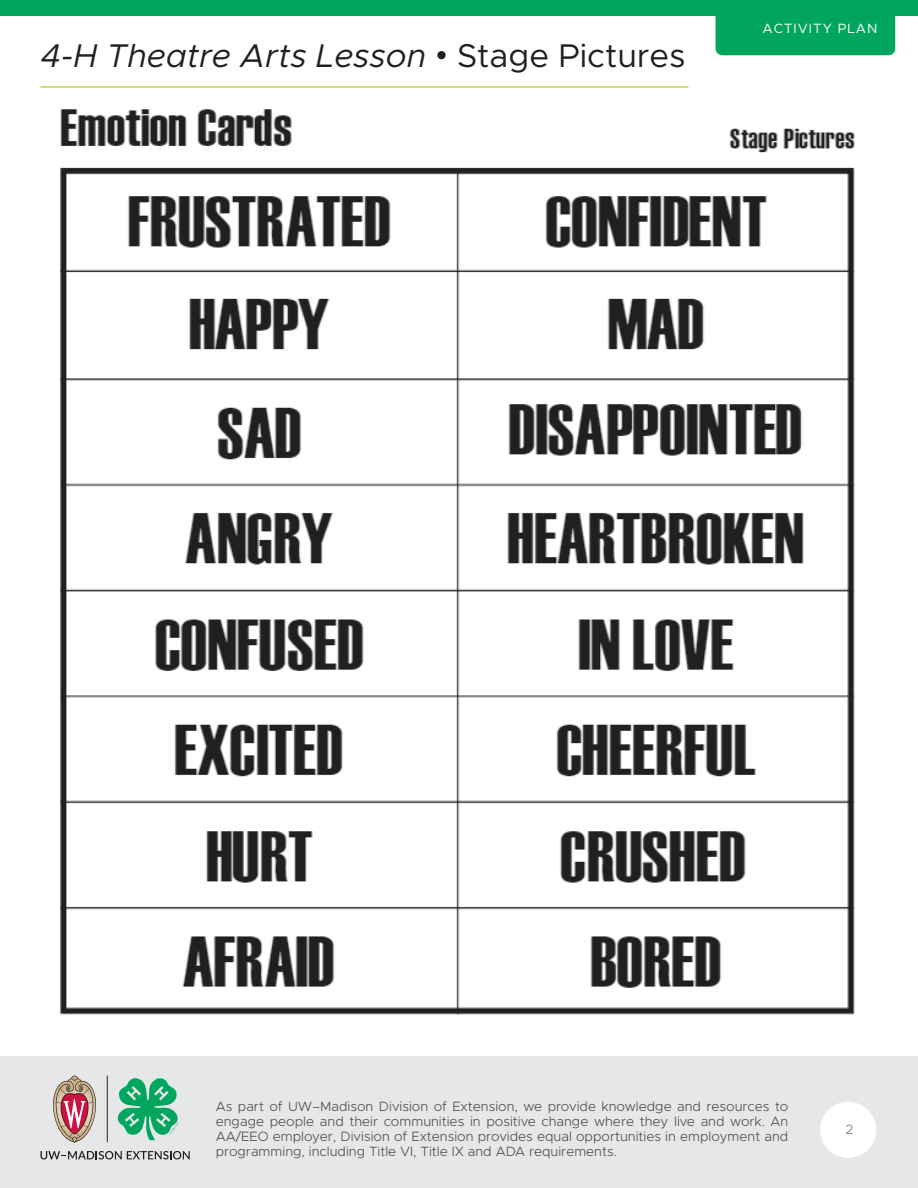
<style>
.page{position:relative;width:918px;height:1188px;background:#fff}
.page>*{position:absolute;margin:0;border:0;box-sizing:border-box;transform-origin:0 0}
.t1{font:italic 33px "Metropolis";color:#231f20}
.t2{font:300 13.5px/15px "Metropolis";color:#4c4c4d;text-align:justify}
.t3{font:13.5px "Metropolis";letter-spacing:.075em;color:#fff}
.t4{font:13.5px "Metropolis";color:#8a8c8f}
.s1{font-family:"Arial";font-style:normal}
.s2{font-style:normal}
</style>
<div class="page">
<div style="left:0;top:1056px;width:918px;height:132px;background:#e6e7e9"></div>
<hr style="left:107px;top:1076px;width:1px;height:66px;background:#231f20">
<svg style="left:117px;top:1078px;width:62px;height:62px"></svg>
<svg style="left:53px;top:1076px;width:43px;height:67px"></svg>
<svg style="left:40px;top:1151px;width:150px;height:8px"></svg>
<div style="left:820px;top:1102px;width:56px;height:56px;background:#fff;border-radius:50%"></div>
<div style="left:0;top:0;width:918px;height:16px;background:#00a65d"></div>
<div style="left:716px;top:16px;width:179px;height:39px;background:#00a65d"></div>
<hr style="left:40px;top:86px;width:648px;height:2px;background:#c2d83f">
<img style="left:60px;top:109px;width:795px;height:906px">
<h1 class="t1" style="left:40px;top:37px;width:647px">4-H Theatre Arts Lesson <span class="s1">•</span> <span class="s2">Stage Pictures</span></h1>
<p class="t3" style="left:763px;top:20px;width:116px">ACTIVITY PLAN</p>
<p class="t2" style="left:216px;top:1099px;width:574px">As part of UW–Madison Division of Extension, we provide knowledge and resources to engage people and their communities in positive change where they live and work. An AA/EEO employer, Division of Extension provides equal opportunities in employment and programming, including Title VI, Title IX and ADA requirements.</p>
<p class="t4" style="left:846px;top:1122px;width:9px">2</p>
</div>
